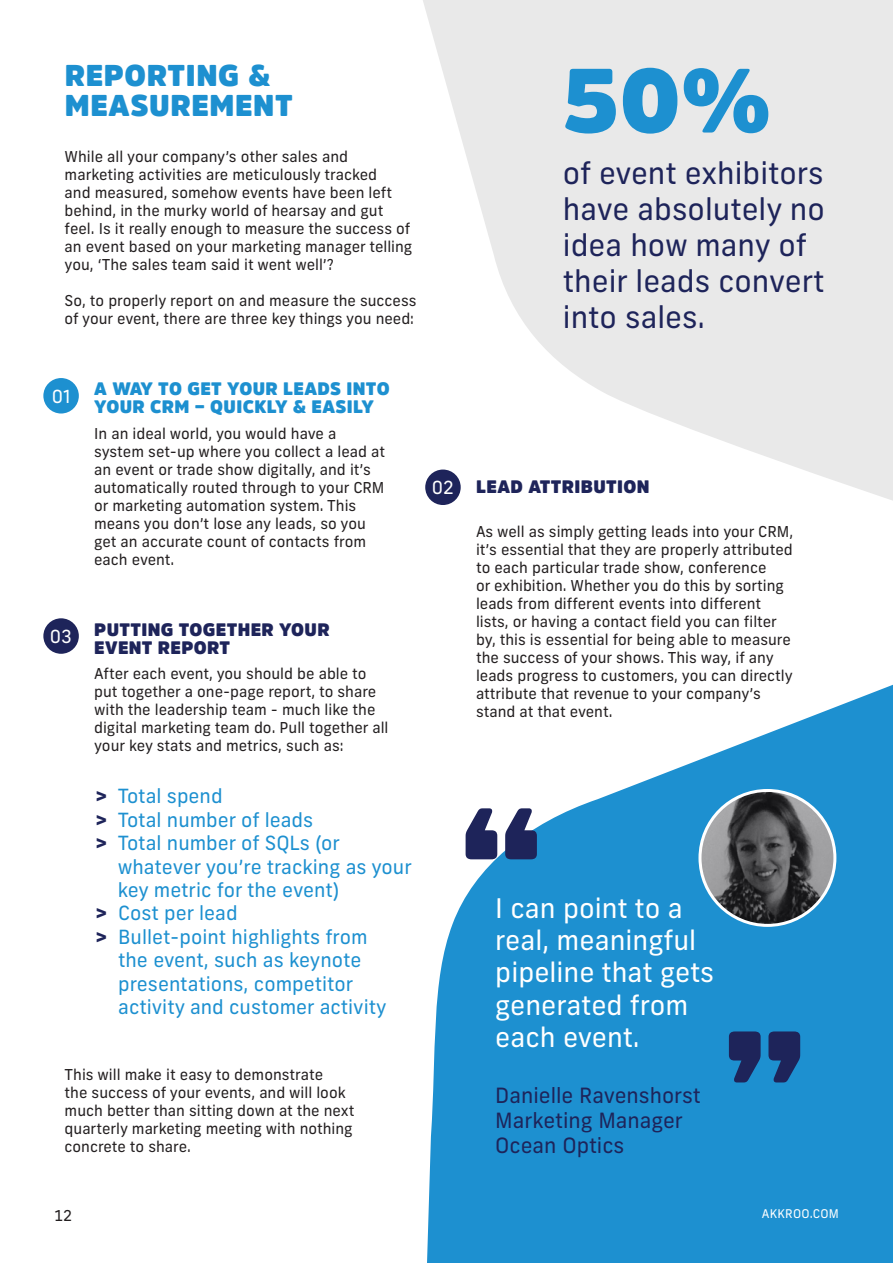
<style>
.page{position:relative;width:893px;height:1263px;background:#fff}
.page>*{position:absolute;margin:0;border:0;box-sizing:border-box;transform-origin:0 0}
.t1{font:900 165px "Amsi Pro";color:#1e245a}
.t2{font:900 90px "Amsi Pro";color:#1d90d0}
.t3{font:30px/36px "Frank New";color:#1e245a}
.t4{font:900 30px/30px "Amsi Pro";letter-spacing:.02em;color:#1d90d0}
.t5{font:27px/32.4px "Frank New";color:#fff}
.t6{font:21px "Frank New";color:#1e245a}
.t7{font:19.5px/23.4px "Frank New";color:#1d90d0}
.t8{font:900 18px/18px "Amsi Pro";letter-spacing:.02em;color:#1e245a}
.t9{font:900 18px/18px "Amsi Pro";letter-spacing:.02em;color:#1d90d0}
.t10{font:18px "Frank New";color:#fff}
.t11{font:15px/18px "Frank New";color:#231f20}
.t12{font:12px "Frank New";letter-spacing:.02em;color:#fff}
.s1{font-weight:700;color:#1e245a}
</style>
<div class="page">
<svg style="left:427px;top:685px;width:466px;height:578px;fill:#1d90d0"></svg>
<svg style="left:423px;top:0;width:470px;height:501px;fill:#e9e9e9"></svg>
<div style="left:43px;top:378px;width:36px;height:35px;background:#1d90d0;border-radius:50%"></div>
<div style="left:43px;top:618px;width:36px;height:36px;background:#1e245a;border-radius:50%"></div>
<div style="left:425px;top:469px;width:36px;height:36px;background:#1e245a;border-radius:50%"></div>
<img style="left:700px;top:790px;width:135px;height:135px;border-radius:67px">
<div style="left:698px;top:789px;width:138px;height:138px;border:3px solid #fff;border-radius:50%"></div>
<p class="t4" style="left:65px;top:61px;width:229px">REPORTING &amp;<br>MEASUREMENT</p>
<p class="t2" style="left:563px;top:38px;width:210px">50%</p>
<p class="t3" style="left:563px;top:155px;width:263px">of event exhibitors have absolutely no idea how many of their leads convert into sales.</p>
<p class="t11" style="left:65px;top:147px;width:349px">While all your company’s other sales and marketing activities are meticulously tracked<br>and measured, somehow events have been left behind, in the murky world of hearsay and gut feel. Is it really enough to measure the success of an event based on your marketing manager telling you, ‘The sales team said it went well’?</p>
<p class="t11" style="left:65px;top:291px;width:353px">So, to properly report on and measure the success of your event, there are three key things you need:</p>
<p class="t10" style="left:52px;top:385px;width:20px">01</p>
<p class="t10" style="left:50px;top:625px;width:24px">03</p>
<p class="t9" style="left:94px;top:380px;width:297px">A WAY TO GET YOUR LEADS INTO<br>YOUR CRM – QUICKLY &amp; EASILY</p>
<p class="t11" style="left:94px;top:425px;width:292px">In an ideal world, you would have a system set-up where you collect a lead at an event or trade show digitally, and it’s automatically routed through to your CRM or marketing automation system. This means you don’t lose any leads, so you get an accurate count of contacts from each event.</p>
<p class="t8" style="left:94px;top:620px;width:237px">PUTTING TOGETHER YOUR<br>EVENT REPORT</p>
<p class="t11" style="left:94px;top:665px;width:296px">After each event, you should be able to put together a one-page report, to share with the leadership team - much like the digital marketing team do. Pull together all your key stats and metrics, such as:</p>
<p class="t7" style="left:95px;top:784px;width:129px"><span class="s1">&gt;</span> Total spend</p>
<p class="t7" style="left:95px;top:808px;width:219px"><span class="s1">&gt;</span> Total number of leads</p>
<p class="t7" style="left:118px;top:831px;width:296px;text-indent:-22px"><span class="s1">&gt;</span> Total number of SQLs (or whatever you’re tracking as your key metric for the event)</p>
<p class="t7" style="left:95px;top:901px;width:144px"><span class="s1">&gt;</span> Cost per lead</p>
<p class="t7" style="left:118px;top:925px;width:270px;text-indent:-23px"><span class="s1">&gt;</span> Bullet-point highlights from the event, such as keynote presentations, competitor activity and customer activity</p>
<p class="t11" style="left:65px;top:1065px;width:291px">This will make it easy to demonstrate<br>the success of your events, and will look much better than sitting down at the next quarterly marketing meeting with nothing concrete to share.</p>
<p class="t10" style="left:432px;top:476px;width:24px">02</p>
<p class="t8" style="left:476px;top:478px;width:175px">LEAD ATTRIBUTION</p>
<p class="t11" style="left:476px;top:522px;width:319px">As well as simply getting leads into your CRM, it’s essential that they are properly attributed to each particular trade show, conference<br>or exhibition. Whether you do this by sorting leads from different events into different lists, or having a contact field you can filter by, this is essential for being able to measure the success of your shows. This way, if any leads progress to customers, you can directly attribute that revenue to your company’s stand at that event.</p>
<p class="t1" style="left:458px;top:753px;width:87px">‘‘</p>
<p class="t5" style="left:495px;top:891px;width:220px">I can point to a real, meaningful pipeline that gets generated from each event.</p>
<p class="t6" style="left:495px;top:1082px;width:207px">Danielle Ravenshorst</p>
<p class="t6" style="left:495px;top:1107px;width:189px">Marketing Manager</p>
<p class="t6" style="left:495px;top:1132px;width:131px">Ocean Optics</p>
<p class="t1" style="left:808px;top:1137px;width:87px;rotate:-180deg">‘‘</p>
<p class="t11" style="left:54px;top:1206px;width:20px">12</p>
<p class="t12" style="left:762px;top:1206px;width:79px">AKKROO.COM</p>
</div>
